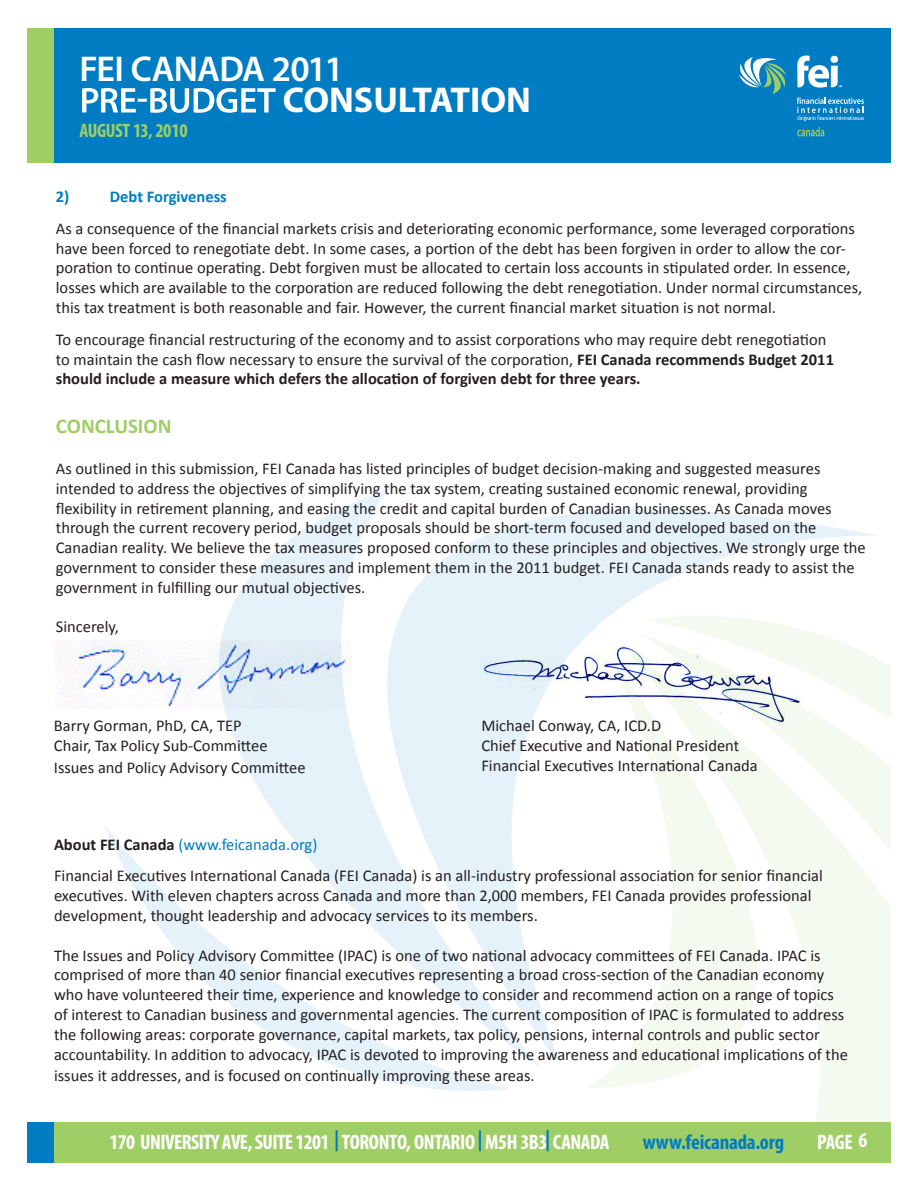
<style>
.page{position:relative;width:918px;height:1188px;background:#fff}
.page>*{position:absolute;margin:0;border:0;box-sizing:border-box;transform-origin:0 0}
.t1{font:600 36px "Myriad Pro";letter-spacing:-.025em;color:#fff}
.t2{font:700 36px "Myriad Pro";color:#fff}
.t3{font:700 condensed 21px "Myriad Pro";letter-spacing:-.025em;color:#fff}
.t4{font:700 condensed 21px "Myriad Pro";letter-spacing:-.01em;color:#007cc2}
.t5{font:700 21px "Calibri";color:#9fce66}
.t6{font:700 condensed 19.5px "Myriad Pro";letter-spacing:-.02em;color:#9fce66}
.t7{font:16.5px/19.8px "Calibri";color:#231f20}
.t8{font:16.5px "Calibri";color:#007cc2}
.t9{font:700 16.5px "Calibri";color:#007cc2}
.s1{font-weight:700}
.s2{font-weight:700;color:#231f20}
.s3{color:#007cc2}
</style>
<div class="page">
<div style="left:53px;top:28px;width:838px;height:136px;background:#007cc2"></div>
<div style="left:27px;top:28px;width:27px;height:136px;background:#9fce66"></div>
<svg style="left:797px;top:127px;width:27px;height:9px"></svg>
<svg style="left:739px;top:56px;width:125px;height:65px"></svg>
<svg style="left:82px;top:88px;width:194px;height:25px"></svg>
<div style="left:53px;top:1122px;width:838px;height:40px;background:#9fce66"></div>
<div style="left:816px;top:1092px;width:75px;height:30px;background:#f5faf0"></div>
<svg style="left:640px;top:892px;width:251px;height:200px;fill:#f5faf0"></svg>
<svg style="left:879px;top:660px;width:12px;height:191px;fill:#f5faf0"></svg>
<svg style="left:542px;top:509px;width:337px;height:557px"></svg>
<svg style="left:104px;top:489px;width:438px;height:579px"></svg>
<svg style="left:104px;top:824px;width:405px;height:267px"></svg>
<div style="left:27px;top:1122px;width:27px;height:40px;background:#007cc2"></div>
<img style="left:60px;top:641px;width:292px;height:67px">
<img style="left:481px;top:639px;width:324px;height:83px">
<p class="t1" style="left:80px;top:46px;width:266px">FEI CANADA 2011</p>
<p class="t6" style="left:80px;top:118px;width:110px">AUGUST 13, 2010</p>
<p class="t2" style="left:283px;top:76px;width:250px">CONSULTATION</p>
<p class="t9" style="left:56px;top:186px;width:15px">2)</p>
<p class="t9" style="left:110px;top:186px;width:119px">Debt Forgiveness</p>
<p class="t7" style="left:56px;top:218px;width:808px">As a consequence of the financial markets crisis and deteriorating economic performance, some leveraged corporations have been forced to renegotiate debt. In some cases, a portion of the debt has been forgiven in order to allow the cor&shy;poration to continue operating. Debt forgiven must be allocated to certain loss accounts in stipulated order. In essence, losses which are available to the corporation are reduced following the debt renegotiation. Under normal circumstances, this tax treatment is both reasonable and fair. However, the current financial market situation is not normal.</p>
<p class="t7" style="left:56px;top:329px;width:780px">To encourage financial restructuring of the economy and to assist corporations who may require debt renegotiation to maintain the cash flow necessary to ensure the survival of the corporation, <span class="s1">FEI Canada recommends Budget 2011 should include a measure which defers the allocation of forgiven debt for three years.</span></p>
<p class="t5" style="left:56px;top:413px;width:117px">CONCLUSION</p>
<p class="t7" style="left:56px;top:458px;width:811px">As outlined in this submission, FEI Canada has listed principles of budget decision-making and suggested measures intended to address the objectives of simplifying the tax system, creating sustained economic renewal, providing flexibility in retirement planning, and easing the credit and capital burden of Canadian businesses. As Canada moves through the current recovery period, budget proposals should be short-term focused and developed based on the Canadian reality. We believe the tax measures proposed conform to these principles and objectives. We strongly urge the government to consider these measures and implement them in the 2011 budget. FEI Canada stands ready to assist the government in fulfilling our mutual objectives.</p>
<p class="t7" style="left:56px;top:616px;width:65px">Sincerely,</p>
<p class="t7" style="left:54px;top:715px;width:189px">Barry Gorman, PhD, CA, TEP</p>
<p class="t7" style="left:54px;top:734px;width:253px;line-height:21.6px">Chair, Tax Policy Sub-Committee<br>Issues and Policy Advisory Committee</p>
<p class="t7" style="left:481px;top:715px;width:259px">Michael Conway, CA, ICD.D<br>Chief Executive and National President</p>
<p class="t7" style="left:481px;top:755px;width:278px">Financial Executives International Canada</p>
<p class="t8" style="left:54px;top:834px;width:265px"><span class="s2">About FEI Canada</span> (www.feicanada.org)</p>
<p class="t7" style="left:54px;top:865px;width:770px">Financial Executives International Canada (FEI Canada) is an all-industry professional association for senior financial executives. With eleven chapters across Canada and more than 2,000 members, FEI Canada provides professional development, thought leadership and advocacy services to its members.</p>
<p class="t7" style="left:54px;top:945px;width:796px">The Issues and Policy Advisory Committee (IPAC) is one of two national advocacy committees of FEI Canada. IPAC is comprised of more than 40 senior financial executives representing a broad cross-section of the Canadian economy who have volunteered their time, experience and knowledge to consider and recommend action on a range of topics of interest to Canadian business and governmental agencies. The current composition of IPAC is formulated to address the following areas: corporate governance, capital markets, tax policy, pensions, internal controls and public sector accountability. In addition to advocacy, IPAC is devoted to improving the awareness and educational implications of the</p>
<p class="t7" style="left:54px;top:1065px;width:482px">issues it addresses, and is focused on continually improving these areas.</p>
<p class="t3" style="left:110px;top:1129px;width:501px">170 UNIVERSITY AVE, SUITE 1201 <span class="s3">|</span> TORONTO, ONTARIO <span class="s3">|</span> M5H 3B3<span class="s3">|</span> CANADA</p>
<p class="t4" style="left:643px;top:1129px;width:143px">www.feicanada.org</p>
<p class="t3" style="left:817px;top:1129px;width:49px">PAGE 6</p>
<p class="t3" style="left:858px;top:1127px;width:10px">6</p>
</div>
